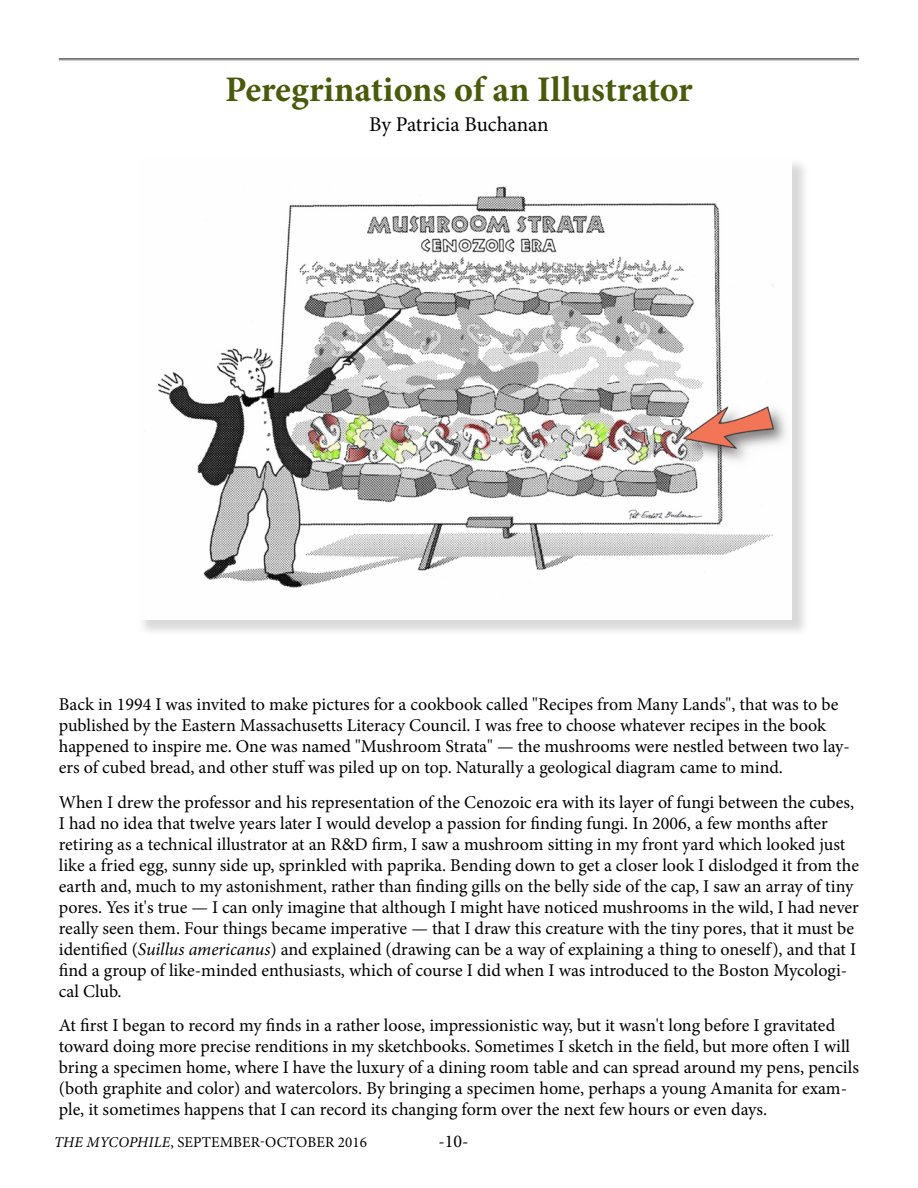
<style>
.page{position:relative;width:918px;height:1188px;background:#fff}
.page>*{position:absolute;margin:0;border:0;box-sizing:border-box;transform-origin:0 0}
.t1{font:700 36px "Minion Pro";letter-spacing:-.005em;color:#495b0b}
.t2{font:21px "Minion Pro";letter-spacing:-.005em;color:#000}
.t3{font:18px/21px "Minion Pro";color:#000}
.t4{font:15px "Minion Pro";letter-spacing:.01em;color:#000}
.s1{font-style:italic}
</style>
<div class="page">
<hr style="left:59px;top:58px;width:800px;height:1px;background:#000">
<hr style="left:59px;top:60px;width:800px;height:1px;background:#000">
<div style="left:137px;top:157px;width:673px;height:481px;background:#000;opacity:.15"></div>
<img style="left:137px;top:157px;width:655px;height:462px">
<h1 class="t1" style="left:225px;top:64px;width:469px">Peregrinations of an Illustrator</h1>
<p class="t2" style="left:369px;top:110px;width:181px">By Patricia Buchanan</p>
<p class="t3" style="left:59px;top:694px;width:793px">Back in 1994 I was invited to make pictures for a cookbook called "Recipes from Many Lands", that was to be published by the Eastern Massachusetts Literacy Council. I was free to choose whatever recipes in the book happened to inspire me. One was named "Mushroom Strata" — the mushrooms were nestled between two lay&shy;ers of cubed bread, and other stuff was piled up on top. Naturally a geological diagram came to mind.</p>
<p class="t3" style="left:59px;top:791px;width:802px">When I drew the professor and his representation of the Cenozoic era with its layer of fungi between the cubes, I had no idea that twelve years later I would develop a passion for finding fungi. In 2006, a few months after retiring as a technical illustrator at an R&amp;D firm, I saw a mushroom sitting in my front yard which looked just like a fried egg, sunny side up, sprinkled with paprika. Bending down to get a closer look I dislodged it from the earth and, much to my astonishment, rather than finding gills on the belly side of the cap, I saw an array of tiny pores. Yes it's true — I can only imagine that although I might have noticed mushrooms in the wild, I had never really seen them. Four things became imperative — that I draw this creature with the tiny pores, that it must be identified (<span class="s1">Suillus americanus</span>) and explained (drawing can be a way of explaining a thing to oneself), and that I find a group of like-minded enthusiasts, which of course I did when I was introduced to the Boston Mycologi&shy;cal Club.</p>
<p class="t3" style="left:59px;top:1015px;width:802px">At first I began to record my finds in a rather loose, impressionistic way, but it wasn't long before I gravitated toward doing more precise renditions in my sketchbooks. Sometimes I sketch in the field, but more often I will bring a specimen home, where I have the luxury of a dining room table and can spread around my pens, pencils (both graphite and color) and watercolors. By bringing a specimen home, perhaps a young Amanita for exam&shy;ple, it sometimes happens that I can record its changing form over the next few hours or even days.</p>
<p class="t4" style="left:54px;top:1132px;width:315px"><span class="s1">THE MYCOPHILE</span>, SEPTEMBER-OCTOBER 2016</p>
<p class="t3" style="left:438px;top:1131px;width:32px">-10-</p>
</div>
